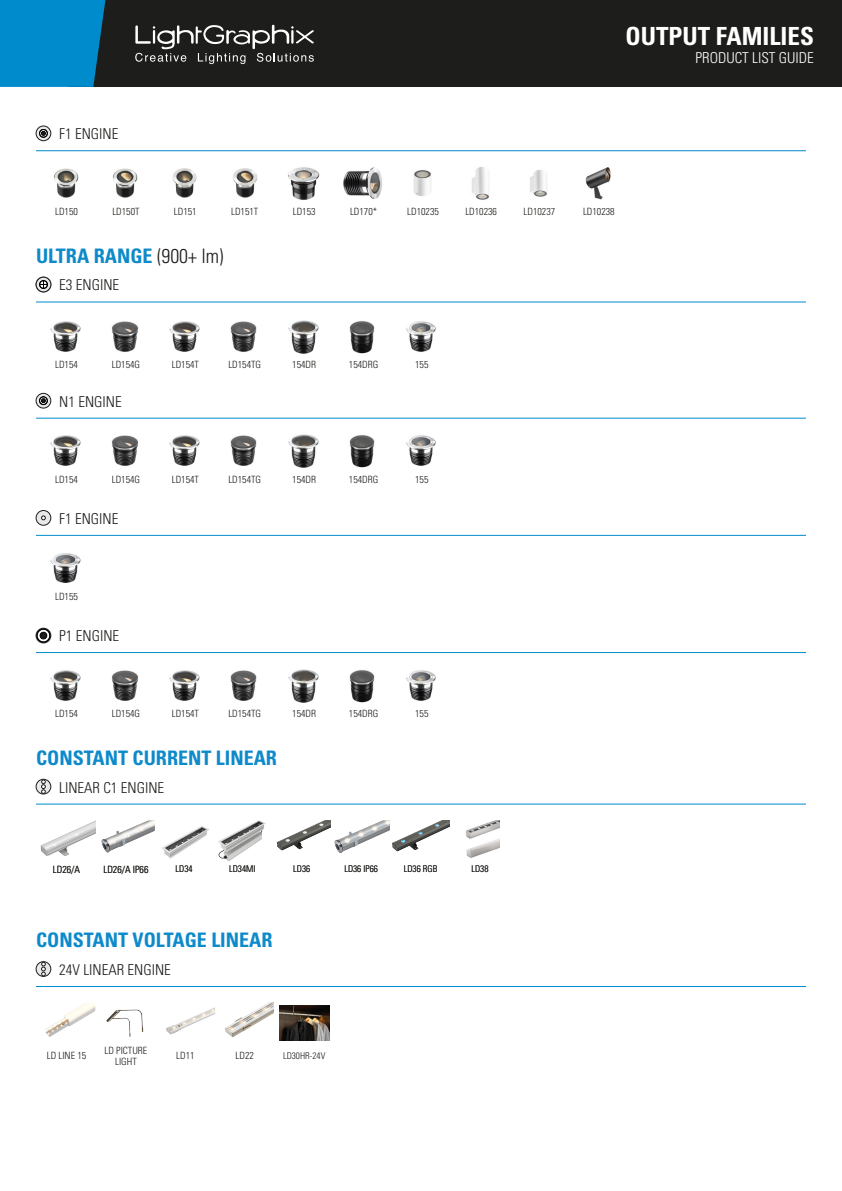
<style>
.page{position:relative;width:842px;height:1191px;background:#fff}
.page>*{position:absolute;margin:0;border:0;box-sizing:border-box;transform-origin:0 0}
.t1{font:700 condensed 25px "Univers LT Std";color:#fff}
.t2{font:700 condensed 20px "Univers LT Std";color:#0e8aca}
.Arrow{font:300 condensed 15px "Univers LT Std";color:#1d1d1b}
.t3{font:300 condensed 15px "Univers LT Std";color:#fff}
.Arrow-2{font:300 condensed 10px/11px "Univers LT Std";color:#1d1d1b;text-align:center}
.Arrow-3{font:300 condensed 9.3px "Univers LT Std";color:#1d1d1b}
.s1{font-weight:300;color:#1d1d1b}
</style>
<div class="page">
<div style="left:69px;top:0;width:773px;height:87px;background:#1d1d1b"></div>
<svg style="left:0;top:0;width:106px;height:87px;background:#0184c1"></svg>
<svg style="left:135px;top:25px;width:179px;height:39px"></svg>
<hr style="left:36px;top:302px;width:770px;height:1px;background:#008bcc">
<hr style="left:36px;top:418px;width:770px;height:1px;background:#008bcc">
<hr style="left:36px;top:535px;width:770px;height:1px;background:#008bcc">
<hr style="left:36px;top:652px;width:770px;height:1px;background:#008bcc">
<svg style="left:36px;top:510px;width:15px;height:15px"></svg>
<div style="left:36px;top:510px;width:15px;height:15px;border:1px solid #1d1d1b;border-radius:50%"></div>
<svg style="left:41px;top:516px;width:4px;height:4px"></svg>
<img style="left:50px;top:321px;width:31px;height:31px">
<img style="left:111px;top:321px;width:28px;height:31px">
<img style="left:169px;top:321px;width:31px;height:31px">
<img style="left:230px;top:321px;width:27px;height:31px">
<img style="left:288px;top:320px;width:31px;height:34px">
<img style="left:349px;top:321px;width:26px;height:33px">
<img style="left:406px;top:321px;width:30px;height:31px">
<img style="left:50px;top:553px;width:31px;height:30px">
<div style="left:36px;top:628px;width:15px;height:15px;background:#232323;border-radius:50%"></div>
<div style="left:36px;top:628px;width:15px;height:15px;border:1px solid #1d1d1b;border-radius:50%"></div>
<svg style="left:37px;top:629px;width:13px;height:13px"></svg>
<div style="left:37px;top:629px;width:13px;height:13px;border:1px solid #000;border-radius:50%"></div>
<div style="left:40px;top:632px;width:7px;height:7px;background:#1d1d1b;border-radius:50%"></div>
<div style="left:40px;top:632px;width:7px;height:7px;border:1px solid #000;border-radius:50%"></div>
<svg style="left:36px;top:277px;width:15px;height:15px"></svg>
<div style="left:36px;top:277px;width:15px;height:15px;border:1px solid #1d1d1b;border-radius:50%"></div>
<div style="left:40px;top:280px;width:7px;height:8px;border:1px solid #000;border-radius:50%"></div>
<svg style="left:40px;top:281px;width:7px;height:7px"></svg>
<svg style="left:36px;top:393px;width:15px;height:15px"></svg>
<div style="left:36px;top:393px;width:15px;height:15px;border:1px solid #1d1d1b;border-radius:50%"></div>
<div style="left:39px;top:397px;width:8px;height:8px;border:1px solid #000;border-radius:50%"></div>
<svg style="left:41px;top:398px;width:5px;height:5px"></svg>
<img style="left:50px;top:435px;width:31px;height:31px">
<img style="left:111px;top:435px;width:28px;height:31px">
<img style="left:169px;top:435px;width:31px;height:31px">
<img style="left:230px;top:435px;width:27px;height:31px">
<img style="left:288px;top:434px;width:31px;height:34px">
<img style="left:349px;top:435px;width:26px;height:33px">
<img style="left:406px;top:435px;width:30px;height:31px">
<img style="left:50px;top:670px;width:31px;height:31px">
<img style="left:111px;top:670px;width:28px;height:31px">
<img style="left:169px;top:670px;width:31px;height:31px">
<img style="left:230px;top:670px;width:27px;height:31px">
<img style="left:288px;top:669px;width:31px;height:34px">
<img style="left:349px;top:670px;width:26px;height:33px">
<img style="left:406px;top:670px;width:30px;height:31px">
<svg style="left:36px;top:126px;width:15px;height:15px"></svg>
<div style="left:36px;top:126px;width:15px;height:15px;border:1px solid #1d1d1b;border-radius:50%"></div>
<div style="left:39px;top:129px;width:8px;height:8px;border:1px solid #000;border-radius:50%"></div>
<div style="left:40px;top:129px;width:7px;height:8px;border:1px solid #000;border-radius:50%"></div>
<svg style="left:41px;top:131px;width:5px;height:4px"></svg>
<hr style="left:36px;top:150px;width:770px;height:1px;background:#008bcc">
<img style="left:54px;top:168px;width:25px;height:30px">
<img style="left:113px;top:168px;width:25px;height:30px">
<img style="left:172px;top:168px;width:25px;height:30px">
<img style="left:288px;top:167px;width:32px;height:33px">
<img style="left:343px;top:167px;width:39px;height:32px">
<img style="left:413px;top:170px;width:18px;height:26px">
<img style="left:472px;top:167px;width:17px;height:33px">
<img style="left:530px;top:170px;width:17px;height:27px">
<img style="left:585px;top:167px;width:26px;height:33px">
<img style="left:233px;top:168px;width:25px;height:30px">
<img style="left:40px;top:821px;width:55px;height:35px">
<img style="left:124px;top:820px;width:24px;height:11px">
<img style="left:162px;top:826px;width:47px;height:33px">
<img style="left:218px;top:820px;width:48px;height:40px">
<img style="left:276px;top:820px;width:54px;height:31px">
<img style="left:363px;top:821px;width:19px;height:8px">
<img style="left:392px;top:820px;width:57px;height:32px">
<img style="left:465px;top:820px;width:34px;height:38px">
<hr style="left:36px;top:804px;width:770px;height:1px;background:#008bcc">
<svg style="left:36px;top:779px;width:15px;height:15px"></svg>
<div style="left:36px;top:779px;width:15px;height:15px;border:1px solid #1d1d1b;border-radius:50%"></div>
<svg style="left:41px;top:780px;width:4px;height:13px"></svg>
<hr style="left:36px;top:986px;width:770px;height:1px;background:#008bcc">
<svg style="left:36px;top:961px;width:15px;height:15px"></svg>
<div style="left:36px;top:961px;width:15px;height:15px;border:1px solid #1d1d1b;border-radius:50%"></div>
<svg style="left:41px;top:962px;width:4px;height:14px"></svg>
<svg style="left:74px;top:1003px;width:11px;height:7px"></svg>
<img style="left:106px;top:1009px;width:38px;height:28px">
<img style="left:166px;top:1008px;width:48px;height:27px">
<img style="left:225px;top:1003px;width:49px;height:35px">
<img style="left:279px;top:1005px;width:50px;height:35px">
<p class="Arrow" style="left:59px;top:125px;width:61px">F1 ENGINE</p>
<p class="t1" style="left:625px;top:20px;width:190px">OUTPUT FAMILIES</p>
<p class="t3" style="left:696px;top:48px;width:120px">PRODUCT LIST GUIDE</p>
<p class="Arrow-2" style="left:55px;top:206px;width:24px">LD150</p>
<p class="Arrow-2" style="left:112px;top:206px;width:29px">LD150T</p>
<p class="Arrow-2" style="left:174px;top:206px;width:24px">LD151</p>
<p class="Arrow-2" style="left:231px;top:206px;width:29px">LD151T</p>
<p class="Arrow-2" style="left:293px;top:206px;width:24px">LD153</p>
<p class="Arrow-2" style="left:350px;top:206px;width:29px">LD170*</p>
<p class="Arrow-2" style="left:407px;top:206px;width:33px">LD10235</p>
<p class="Arrow-2" style="left:465px;top:206px;width:33px">LD10236</p>
<p class="Arrow-2" style="left:524px;top:206px;width:33px">LD10237</p>
<p class="Arrow-2" style="left:583px;top:206px;width:33px">LD10238</p>
<p class="t2" style="left:36px;top:243px;width:189px">ULTRA RANGE <span class="s1">(900+ lm)</span></p>
<p class="Arrow" style="left:59px;top:276px;width:61px">E3 ENGINE</p>
<p class="Arrow-2" style="left:55px;top:359px;width:24px">LD154</p>
<p class="Arrow-2" style="left:112px;top:359px;width:30px">LD154G</p>
<p class="Arrow-2" style="left:172px;top:359px;width:29px">LD154T</p>
<p class="Arrow-2" style="left:228px;top:359px;width:34px">LD154TG</p>
<p class="Arrow-2" style="left:292px;top:359px;width:25px">154DR</p>
<p class="Arrow-2" style="left:349px;top:359px;width:31px">154DRG</p>
<p class="Arrow-2" style="left:415px;top:359px;width:15px">155</p>
<p class="Arrow" style="left:59px;top:392px;width:64px">N1 ENGINE</p>
<p class="Arrow-2" style="left:55px;top:474px;width:24px">LD154</p>
<p class="Arrow-2" style="left:112px;top:474px;width:30px">LD154G</p>
<p class="Arrow-2" style="left:172px;top:474px;width:29px">LD154T</p>
<p class="Arrow-2" style="left:228px;top:474px;width:34px">LD154TG</p>
<p class="Arrow-2" style="left:292px;top:474px;width:25px">154DR</p>
<p class="Arrow-2" style="left:349px;top:474px;width:31px">154DRG</p>
<p class="Arrow-2" style="left:415px;top:474px;width:15px">155</p>
<p class="Arrow" style="left:59px;top:509px;width:61px">F1 ENGINE</p>
<p class="Arrow-2" style="left:55px;top:591px;width:24px">LD155</p>
<p class="Arrow" style="left:59px;top:626px;width:61px">P1 ENGINE</p>
<p class="Arrow-2" style="left:55px;top:708px;width:24px">LD154</p>
<p class="Arrow-2" style="left:112px;top:708px;width:30px">LD154G</p>
<p class="Arrow-2" style="left:172px;top:708px;width:29px">LD154T</p>
<p class="Arrow-2" style="left:228px;top:708px;width:34px">LD154TG</p>
<p class="Arrow-2" style="left:292px;top:708px;width:25px">154DR</p>
<p class="Arrow-2" style="left:349px;top:708px;width:31px">154DRG</p>
<p class="Arrow-2" style="left:415px;top:708px;width:15px">155</p>
<p class="t2" style="left:36px;top:745px;width:243px">CONSTANT CURRENT LINEAR</p>
<p class="Arrow" style="left:59px;top:778px;width:106px">LINEAR C1 ENGINE</p>
<p class="Arrow-2" style="left:53px;top:863px;width:29px">LD26/A</p>
<p class="Arrow-2" style="left:103px;top:863px;width:46px">LD26/A IP66</p>
<p class="Arrow-3" style="left:176px;top:863px;width:18px">LD34</p>
<p class="Arrow-3" style="left:229px;top:863px;width:28px">LD34MI</p>
<p class="Arrow-3" style="left:293px;top:863px;width:18px">LD36</p>
<p class="Arrow-3" style="left:344px;top:863px;width:35px">LD36 IP66</p>
<p class="Arrow-3" style="left:404px;top:863px;width:35px">LD36 RGB</p>
<p class="Arrow-3" style="left:471px;top:863px;width:18px">LD38</p>
<p class="t2" style="left:36px;top:928px;width:238px">CONSTANT VOLTAGE LINEAR</p>
<p class="Arrow" style="left:59px;top:960px;width:113px">24V LINEAR ENGINE</p>
<p class="Arrow-2" style="left:47px;top:1050px;width:41px">LD LINE 15</p>
<p class="Arrow-2" style="left:105px;top:1045px;width:44px">LD PICTURE<br>LIGHT</p>
<p class="Arrow-2" style="left:176px;top:1050px;width:20px">LD11</p>
<p class="Arrow-2" style="left:236px;top:1050px;width:20px">LD22</p>
<p class="Arrow-3" style="left:283px;top:1050px;width:44px">LD30HR-24V</p>
</div>
